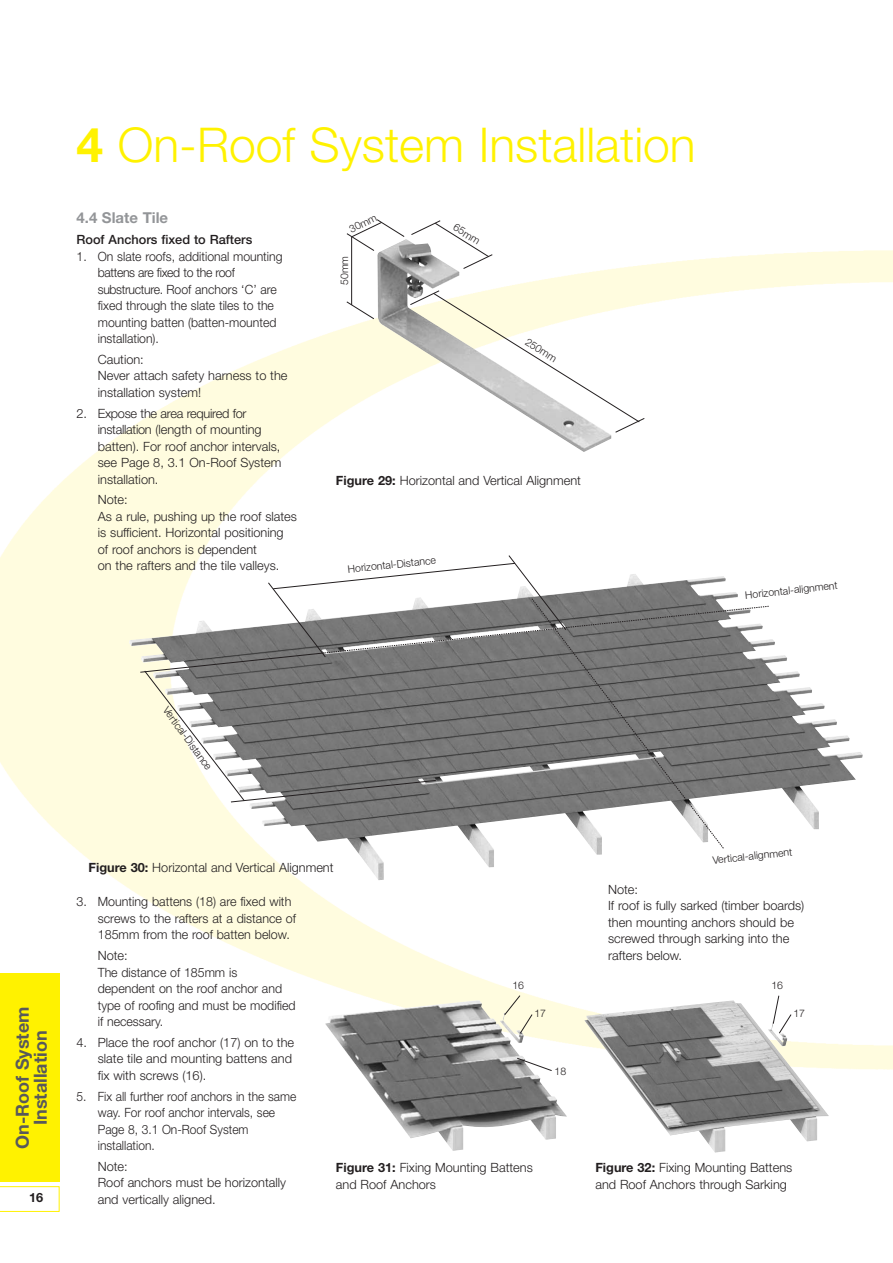
<style>
.page{position:relative;width:893px;height:1263px;background:#fff}
.page>*{position:absolute;margin:0;border:0;box-sizing:border-box;transform-origin:0 0}
.t1{font:300 48px "Helvetica Neue";color:#fff200}
.t2{font:700 18px/18px "Helvetica Neue";color:#58595b;text-align:center}
.t3{font:700 15px "Helvetica Neue";color:#939598}
.t4{font:300 12.75px/16.5px "Helvetica Neue";color:#231f20}
.t5{font:300 12.75px/16.5px "Helvetica Neue";color:#231f20;scale:.96 1}
.t6{font:300 12.75px/16.5px "Helvetica Neue";color:#231f20;scale:.94 1}
.t7{font:500 12.75px "Helvetica Neue";color:#231f20}
.t8{font:700 12.75px "Helvetica Neue";color:#231f20}
.t9{font:300 10.5px "Helvetica Neue";color:#231f20}
.s1{font-weight:700}
</style>
<div class="page">
<img style="left:0;top:250px;width:892px;height:820px">
<svg style="left:0;top:1186px;width:60px;height:26px"></svg>
<div style="left:0;top:974px;width:60px;height:208px;background:#fff200"></div>
<img style="left:129px;top:574px;width:734px;height:306px">
<img style="left:377px;top:239px;width:234px;height:213px">
<svg style="left:411px;top:220px;width:82px;height:49px"></svg>
<svg style="left:346px;top:219px;width:59px;height:32px"></svg>
<svg style="left:410px;top:290px;width:235px;height:143px"></svg>
<hr style="left:351px;top:237px;width:1px;height:68px;background:#231f20">
<svg style="left:532px;top:802px;width:191px;height:46px"></svg>
<svg style="left:140px;top:555px;width:629px;height:247px"></svg>
<svg style="left:346px;top:301px;width:28px;height:18px"></svg>
<img style="left:325px;top:1000px;width:242px;height:151px">
<svg style="left:504px;top:995px;width:29px;height:39px"></svg>
<svg style="left:517px;top:1058px;width:35px;height:13px"></svg>
<img style="left:584px;top:1000px;width:245px;height:153px">
<svg style="left:773px;top:995px;width:19px;height:39px"></svg>
<h1 class="t1" style="left:77px;top:128px;width:621px"><span class="s1">4</span> On-Roof System Installation</h1>
<p class="t3" style="left:77px;top:213px;width:93px">4.4 Slate Tile</p>
<p class="t7" style="left:77px;top:235px;width:177px">Roof Anchors fixed to Rafters</p>
<p class="t5" style="left:98px;top:249px;width:194px;text-indent:-21px">1. On slate roofs, additional mounting battens are fixed to the roof substructure. Roof anchors ‘C’ are fixed through the slate tiles to the mounting batten (batten-mounted installation).</p>
<p class="t4" style="left:98px;top:352px;width:191px">Caution:<br>Never attach safety harness to the installation system!</p>
<p class="t4" style="left:98px;top:406px;width:185px;text-indent:-21px">2. Expose the area required for installation (length of mounting batten). For roof anchor intervals, see Page 8, 3.1 On-Roof System installation.</p>
<p class="t4" style="left:98px;top:493px;width:201px">Note:<br>As a rule, pushing up the roof slates is sufficient. Horizontal positioning of roof anchors is dependent<br>on the rafters and the tile valleys.</p>
<p class="t9" style="left:348px;top:226px;width:31px;rotate:-26deg">30mm</p>
<p class="t9" style="left:341px;top:285px;width:31px;rotate:-90deg">50mm</p>
<p class="t9" style="left:456px;top:223px;width:31px;rotate:32deg">65mm</p>
<p class="t9" style="left:528px;top:338px;width:37px;rotate:32deg">250mm</p>
<p class="t4" style="left:336px;top:474px;width:246px"><span class="s1">Figure 29:</span> Horizontal and Vertical Alignment</p>
<p class="t9" style="left:347px;top:565px;width:90px;rotate:-6deg">Horizontal-Distance</p>
<p class="t9" style="left:745px;top:591px;width:94px;rotate:-6deg">Horizontal-alignment</p>
<p class="t9" style="left:168px;top:705px;width:77px;rotate:54deg">Vertical-Distance</p>
<h2 class="t2" style="left:15px;top:1149px;width:144px;rotate:-90deg">On-Roof System<br>Installation</h2>
<p class="t8" style="left:29px;top:1193px;width:16px">16</p>
<p class="t4" style="left:89px;top:861px;width:246px"><span class="s1">Figure 30:</span> Horizontal and Vertical Alignment</p>
<p class="t9" style="left:712px;top:856px;width:81px;rotate:-6deg">Vertical-alignment</p>
<p class="t4" style="left:98px;top:895px;width:200px;text-indent:-21px">3. Mounting battens (18) are fixed with screws to the rafters at a distance of<br>185mm from the roof batten below.</p>
<p class="t4" style="left:98px;top:948px;width:199px">Note:<br>The distance of 185mm is dependent on the roof anchor and type of roofing and must be modified if necessary.</p>
<p class="t4" style="left:98px;top:1035px;width:198px;text-indent:-21px">4. Place the roof anchor (17) on to the slate tile and mounting battens and fix with screws (16).</p>
<p class="t6" style="left:98px;top:1089px;width:213px;text-indent:-21px">5. Fix all further roof anchors in the same way. For roof anchor intervals, see<br>Page 8, 3.1 On-Roof System installation.</p>
<p class="t4" style="left:98px;top:1159px;width:190px">Note:<br>Roof anchors must be horizontally and vertically aligned.</p>
<p class="t9" style="left:512px;top:981px;width:13px">16</p>
<p class="t9" style="left:534px;top:1010px;width:13px">17</p>
<p class="t9" style="left:554px;top:1067px;width:13px">18</p>
<p class="t4" style="left:608px;top:882px;width:198px">Note:<br>If roof is fully sarked (timber boards) then mounting anchors should be screwed through sarking into the rafters below.</p>
<p class="t9" style="left:771px;top:981px;width:13px">16</p>
<p class="t9" style="left:793px;top:1010px;width:13px">17</p>
<p class="t4" style="left:336px;top:1160px;width:198px"><span class="s1">Figure 31:</span> Fixing Mounting Battens and Roof Anchors</p>
<p class="t4" style="left:595px;top:1160px;width:198px"><span class="s1">Figure 32:</span> Fixing Mounting Battens and Roof Anchors through Sarking</p>
</div>
